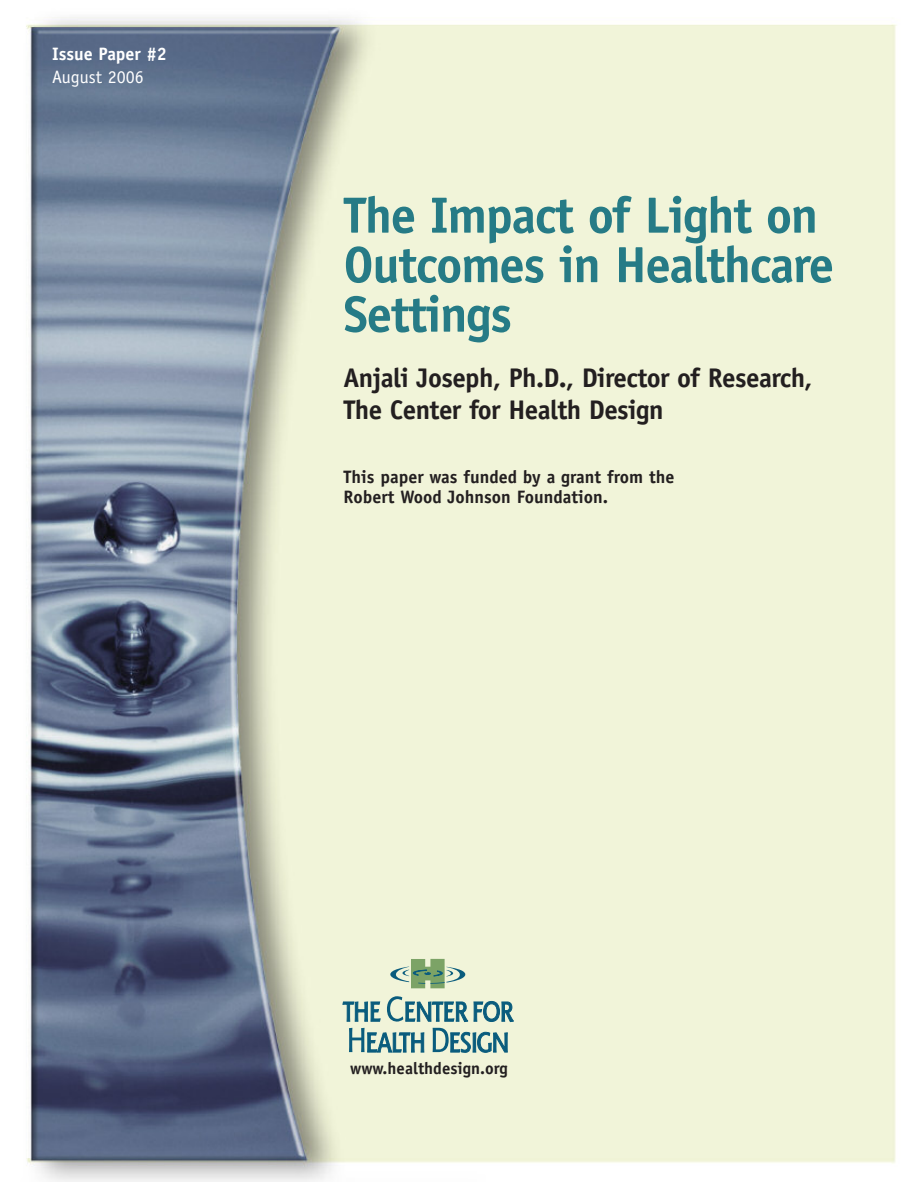
<style>
.page{position:relative;width:918px;height:1188px;background:#fff}
.page>*{position:absolute;margin:0;border:0;box-sizing:border-box;transform-origin:0 0}
.t1{font:700 51px/49.5px "Officina Sans";letter-spacing:-.03em;color:#267b86}
.t2{font:700 27px/31.5px "Officina Sans";letter-spacing:-.02em;color:#231f20}
.t3{font:700 18px/19.5px "Officina Sans";color:#231f20}
.t4{font:700 18px "Officina Sans";color:#fff}
.t5{font:18px "Officina Sans";color:#fff}
.t6{font:700 16.8px "Officina Sans";color:#231f20}
</style>
<div class="page">
<img style="left:26px;top:17px;width:871px;height:1164px">
<svg style="left:343px;top:1002px;width:37px;height:20px"></svg>
<svg style="left:387px;top:996px;width:81px;height:26px;background:#96b8b4"></svg>
<svg style="left:474px;top:1001px;width:40px;height:21px"></svg>
<svg style="left:349px;top:1028px;width:75px;height:24px;background:#8fb3b1"></svg>
<svg style="left:433px;top:1028px;width:75px;height:25px;background:#8cb1b0"></svg>
<svg style="left:390px;top:959px;width:75px;height:29px;background:#aac3a3"></svg>
<p class="t4" style="left:52px;top:47px;width:116px">Issue Paper #2</p>
<p class="t5" style="left:52px;top:70px;width:93px">August 2006</p>
<h1 class="t1" style="left:344px;top:195px;width:492px">The Impact of Light on<br>Outcomes in Healthcare<br>Settings</h1>
<p class="t2" style="left:344px;top:364px;width:471px">Anjali Joseph, Ph.D., Director of Research,<br>The Center for Health Design</p>
<p class="t3" style="left:343px;top:469px;width:332px">This paper was funded by a grant from the<br>Robert Wood Johnson Foundation.</p>
<p class="t6" style="left:350px;top:1062px;width:159px">www.healthdesign.org</p>
</div>
